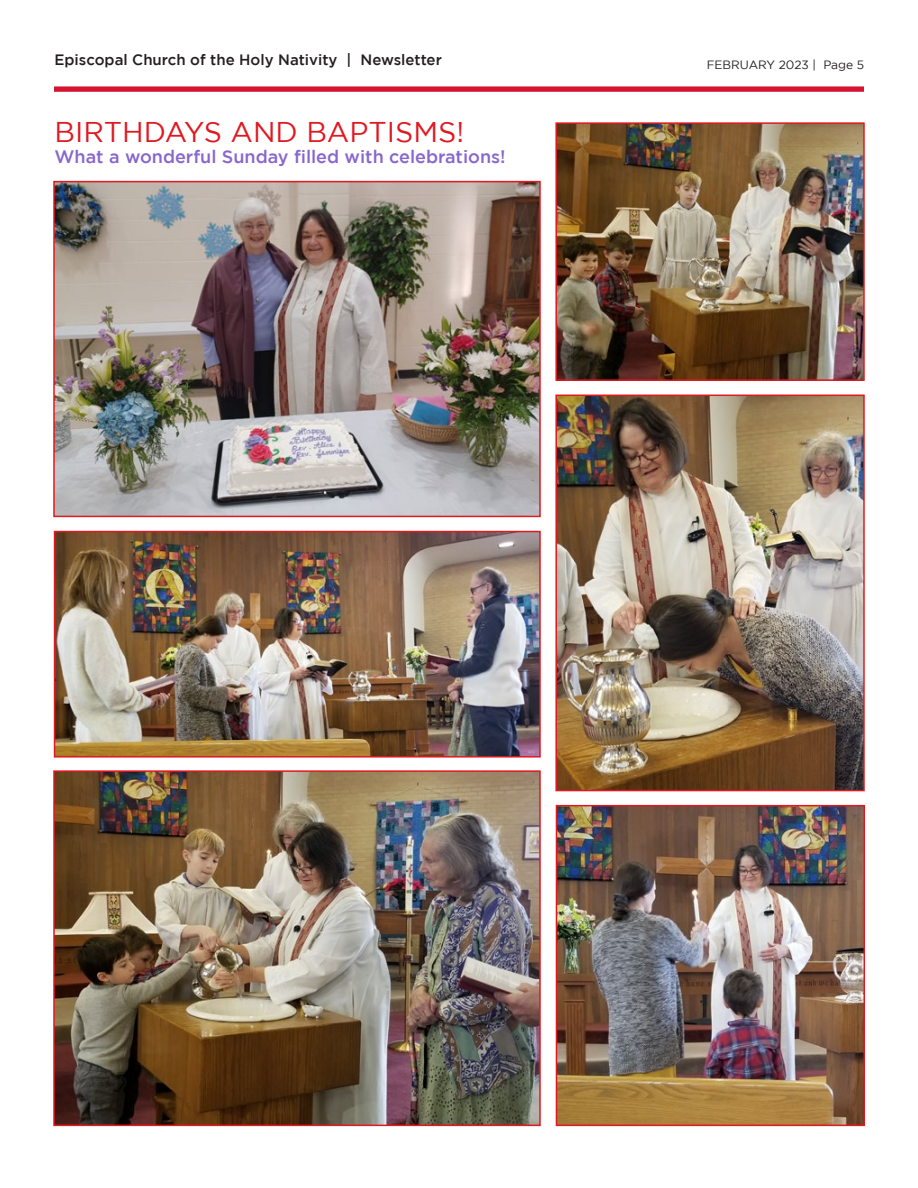
<style>
.page{position:relative;width:918px;height:1188px;background:#fff}
.page>*{position:absolute;margin:0;border:0;box-sizing:border-box;transform-origin:0 0}
.t1{font:28.5px "Gotham";color:#e01921}
.t2{font:500 18px "Gotham";color:#86c}
.t3{font:500 15px "Gotham";color:#231f20}
.t4{font:12px "Gotham";color:#231f20}
</style>
<div class="page">
<svg style="left:54px;top:86px;width:810px;height:6px;background:#d82d47"></svg>
<img style="left:56px;top:184px;width:482px;height:330px">
<div style="left:53px;top:181px;width:488px;height:336px;border:2px solid #e01921"></div>
<img style="left:57px;top:534px;width:481px;height:221px">
<div style="left:54px;top:531px;width:487px;height:227px;border:2px solid #e01921"></div>
<img style="left:56px;top:773px;width:482px;height:350px">
<div style="left:53px;top:770px;width:488px;height:356px;border:2px solid #e01921"></div>
<img style="left:558px;top:125px;width:304px;height:253px">
<div style="left:555px;top:122px;width:310px;height:259px;border:2px solid #e01921"></div>
<img style="left:558px;top:398px;width:304px;height:390px">
<div style="left:555px;top:395px;width:310px;height:396px;border:2px solid #e01921"></div>
<img style="left:559px;top:808px;width:303px;height:315px">
<div style="left:556px;top:805px;width:309px;height:321px;border:2px solid #e01921"></div>
<p class="t3" style="left:55px;top:51px;width:389px">Episcopal Church of the Holy Nativity | Newsletter</p>
<p class="t4" style="left:707px;top:58px;width:159px">FEBRUARY 2023 | Page 5</p>
<p class="t1" style="left:55px;top:116px;width:411px">BIRTHDAYS AND BAPTISMS!</p>
<p class="t2" style="left:55px;top:147px;width:453px">What a wonderful Sunday filled with celebrations!</p>
</div>
